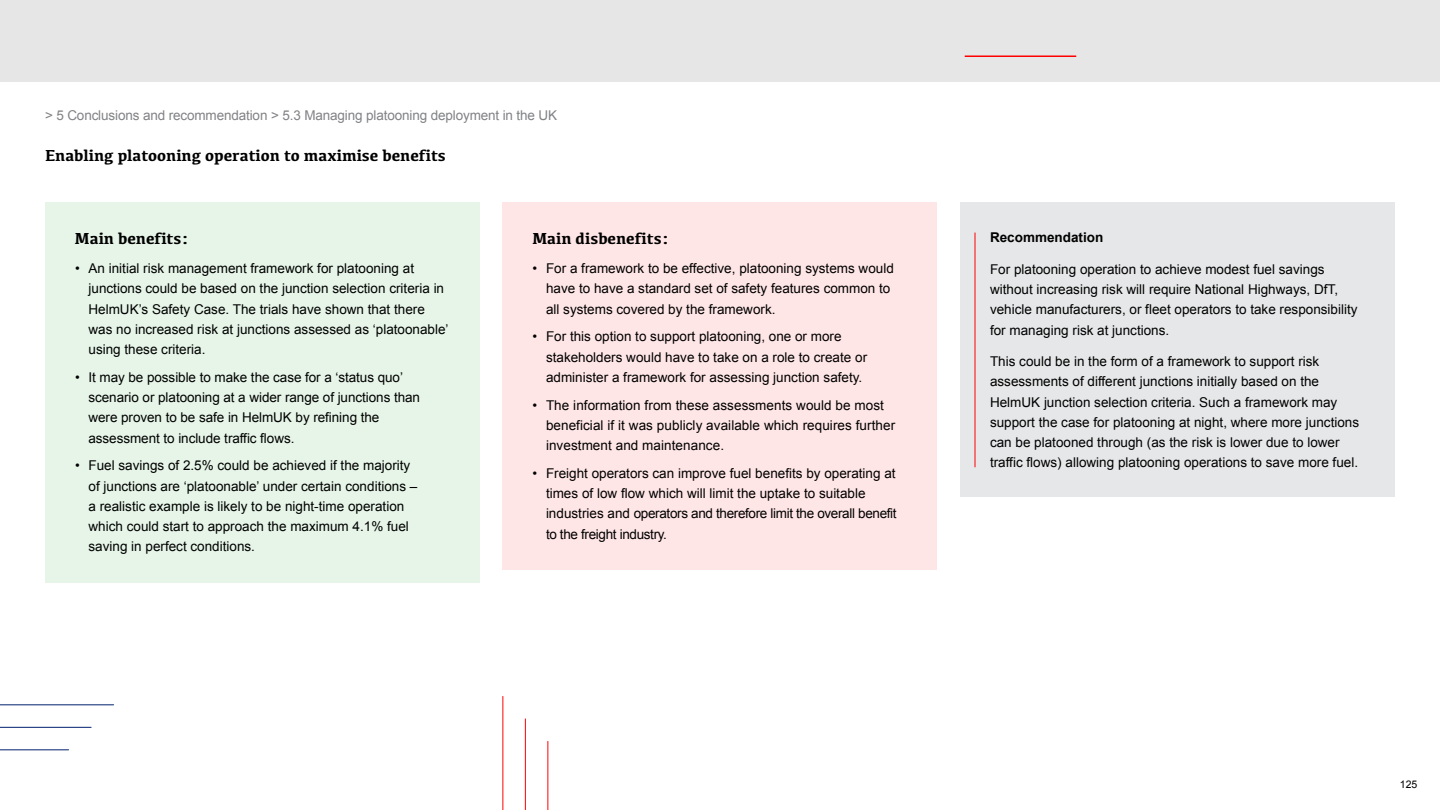
<style>
.page{position:relative;width:1440px;height:810px;background:#fff}
.page>*{position:absolute;margin:0;border:0;box-sizing:border-box;transform-origin:0 0}
.t1{font:700 16.5px "Kefa";color:#000}
.t2{font:13.5px/20.2px "Arial";color:#000}
.t3{font:13.5px "Arial";letter-spacing:-.01em;color:#808285}
.t4{font:700 13.5px "Arial";color:#000}
.t5{font:10.5px "Arial";color:#000}
</style>
<div class="page">
<div style="left:0;top:0;width:1440px;height:82px;background:#e6e6e6"></div>
<hr style="left:0;top:749px;width:69px;height:1px;background:#001f6d">
<hr style="left:0;top:704px;width:114px;height:1px;background:#001f6d">
<hr style="left:0;top:727px;width:91px;height:1px;background:#001f6d">
<hr style="left:548px;top:741px;width:1px;height:69px;background:#f00">
<hr style="left:502px;top:696px;width:1px;height:114px;background:#f00">
<hr style="left:525px;top:719px;width:1px;height:91px;background:#f00">
<hr style="left:965px;top:56px;width:111px;height:1px;background:#f00">
<div style="left:45px;top:202px;width:435px;height:381px;background:#e6f5e8"></div>
<div style="left:502px;top:202px;width:436px;height:368px;background:#ffe6e6"></div>
<div style="left:960px;top:202px;width:435px;height:295px;background:#e6e7e8"></div>
<hr style="left:975px;top:233px;width:1px;height:234px;background:#f00">
<p class="t3" style="left:45px;top:107px;width:514px">&gt; 5 Conclusions and recommendation &gt; 5.3 Managing platooning deployment in the UK</p>
<p class="t1" style="left:45px;top:145px;width:402px">Enabling platooning operation to maximise benefits</p>
<h1 class="t1" style="left:75px;top:227px;width:115px">Main benefits:</h1>
<p class="t2" style="left:88px;top:259px;width:362px;text-indent:-14px">• An initial risk management framework for platooning at junctions could be based on the junction selection criteria in HelmUK’s Safety Case. The trials have shown that there was no increased risk at junctions assessed as ‘platoonable’ using these criteria.</p>
<p class="t2" style="left:88px;top:367px;width:333px;text-indent:-14px">• It may be possible to make the case for a ‘status quo’ scenario or platooning at a wider range of junctions than were proven to be safe in HelmUK by refining the assessment to include traffic flows.</p>
<p class="t2" style="left:88px;top:456px;width:330px;text-indent:-14px">• Fuel savings of 2.5% could be achieved if the majority of junctions are ‘platoonable’ under certain conditions – a realistic example is likely to be night-time operation which could start to approach the maximum 4.1% fuel saving in perfect conditions.</p>
<h1 class="t1" style="left:532px;top:227px;width:138px">Main disbenefits:</h1>
<p class="t2" style="left:546px;top:259px;width:349px;text-indent:-14px">• For a framework to be effective, platooning systems would have to have a standard set of safety features common to all systems covered by the framework.</p>
<p class="t2" style="left:546px;top:327px;width:323px;text-indent:-14px">• For this option to support platooning, one or more stakeholders would have to take on a role to create or administer a framework for assessing junction safety.</p>
<p class="t2" style="left:546px;top:395px;width:351px;text-indent:-14px">• The information from these assessments would be most beneficial if it was publicly available which requires further investment and maintenance.</p>
<p class="t2" style="left:546px;top:463px;width:352px;text-indent:-14px">• Freight operators can improve fuel benefits by operating at times of low flow which will limit the uptake to suitable industries and operators and therefore limit the overall benefit to the freight industry.</p>
<h2 class="t4" style="left:990px;top:229px;width:115px">Recommendation</h2>
<p class="t2" style="left:990px;top:259px;width:369px">For platooning operation to achieve modest fuel savings without increasing risk will require National Highways, DfT, vehicle manufacturers, or fleet operators to take responsibility for managing risk at junctions.</p>
<p class="t2" style="left:990px;top:351px;width:371px">This could be in the form of a framework to support risk assessments of different junctions initially based on the HelmUK junction selection criteria. Such a framework may support the case for platooning at night, where more junctions can be platooned through (as the risk is lower due to lower traffic flows) allowing platooning operations to save more fuel.</p>
<p class="t5" style="left:1400px;top:777px;width:19px">125</p>
</div>
